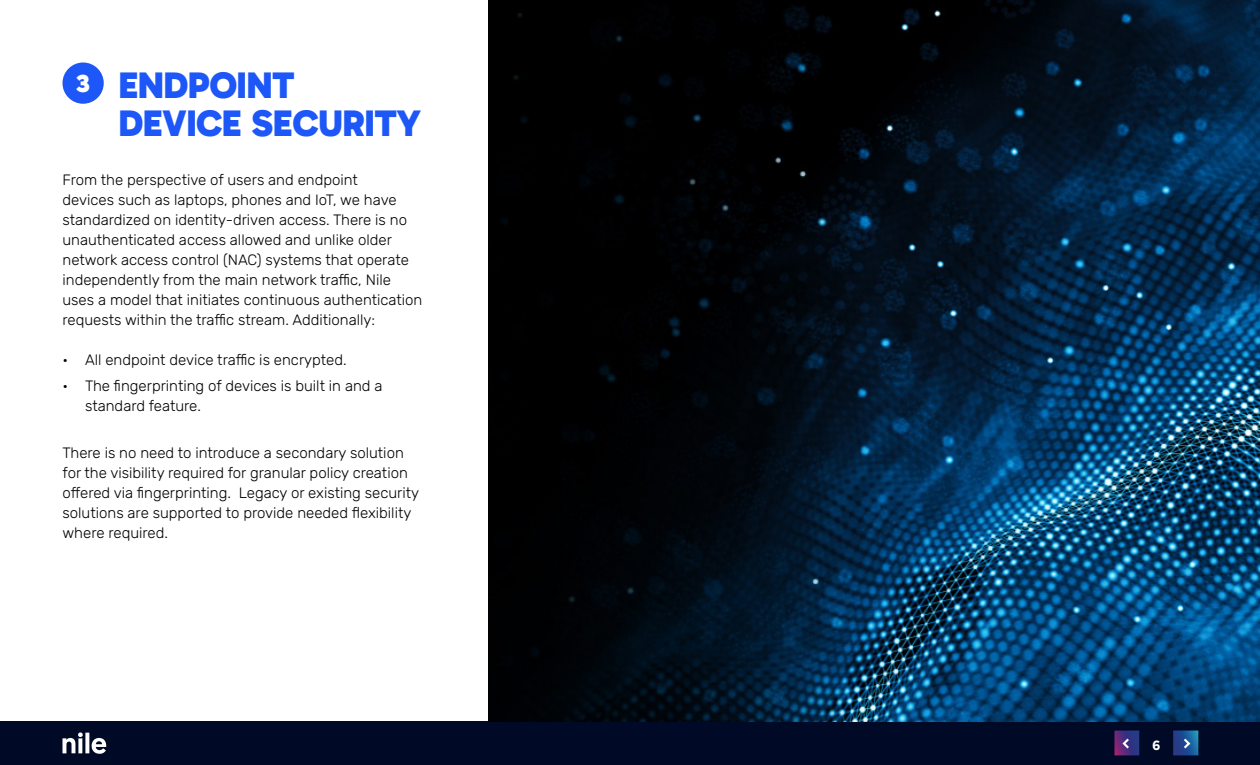
<style>
.page{position:relative;width:1260px;height:765px;background:#fff}
.page>*{position:absolute;margin:0;border:0;box-sizing:border-box;transform-origin:0 0}
.t1{font:900 37.5px/38.8px "Gabarito";color:#1e57f7}
.t2{font:900 25px "Gabarito";color:#fff}
.t3{font:300 15px/20px "Rubik";color:#000}
.t4{font:700 13.75px "Gabarito";color:#fff}
</style>
<div class="page">
<div style="left:0;top:721px;width:1260px;height:44px;background:#000a27"></div>
<svg style="left:62px;top:732px;width:44px;height:22px"></svg>
<svg style="left:1114px;top:731px;width:1px;height:24px"></svg>
<svg style="left:1173px;top:731px;width:1px;height:24px"></svg>
<svg style="left:1174px;top:731px;width:24px;height:25px"></svg>
<svg style="left:1115px;top:731px;width:24px;height:25px"></svg>
<div style="left:62px;top:62px;width:42px;height:42px;background:#1e57f7;border-radius:50%"></div>
<img style="left:489px;top:0;width:771px;height:721px">
<h1 class="t1" style="left:119px;top:65px;width:304px">ENDPOINT<br>DEVICE SECURITY</h1>
<p class="t3" style="left:62px;top:171px;width:361px">From the perspective of users and endpoint<br>devices such as laptops, phones and IoT, we have standardized on identity-driven access. There is no unauthenticated access allowed and unlike older network access control (NAC) systems that operate independently from the main network traffic, Nile uses a model that initiates continuous authentication requests within the traffic stream. Additionally:</p>
<p class="t3" style="left:62px;top:351px;width:286px">• All endpoint device traffic is encrypted.</p>
<p class="t3" style="left:85px;top:377px;width:299px;text-indent:-22px">• The fingerprinting of devices is built in and a standard feature.</p>
<p class="t3" style="left:62px;top:443px;width:358px">There is no need to introduce a secondary solution for the visibility required for granular policy creation offered via fingerprinting. Legacy or existing security solutions are supported to provide needed flexibility where required.</p>
<h2 class="t2" style="left:76px;top:67px;width:15px">3</h2>
<p class="t4" style="left:1152px;top:736px;width:9px">6</p>
</div>
